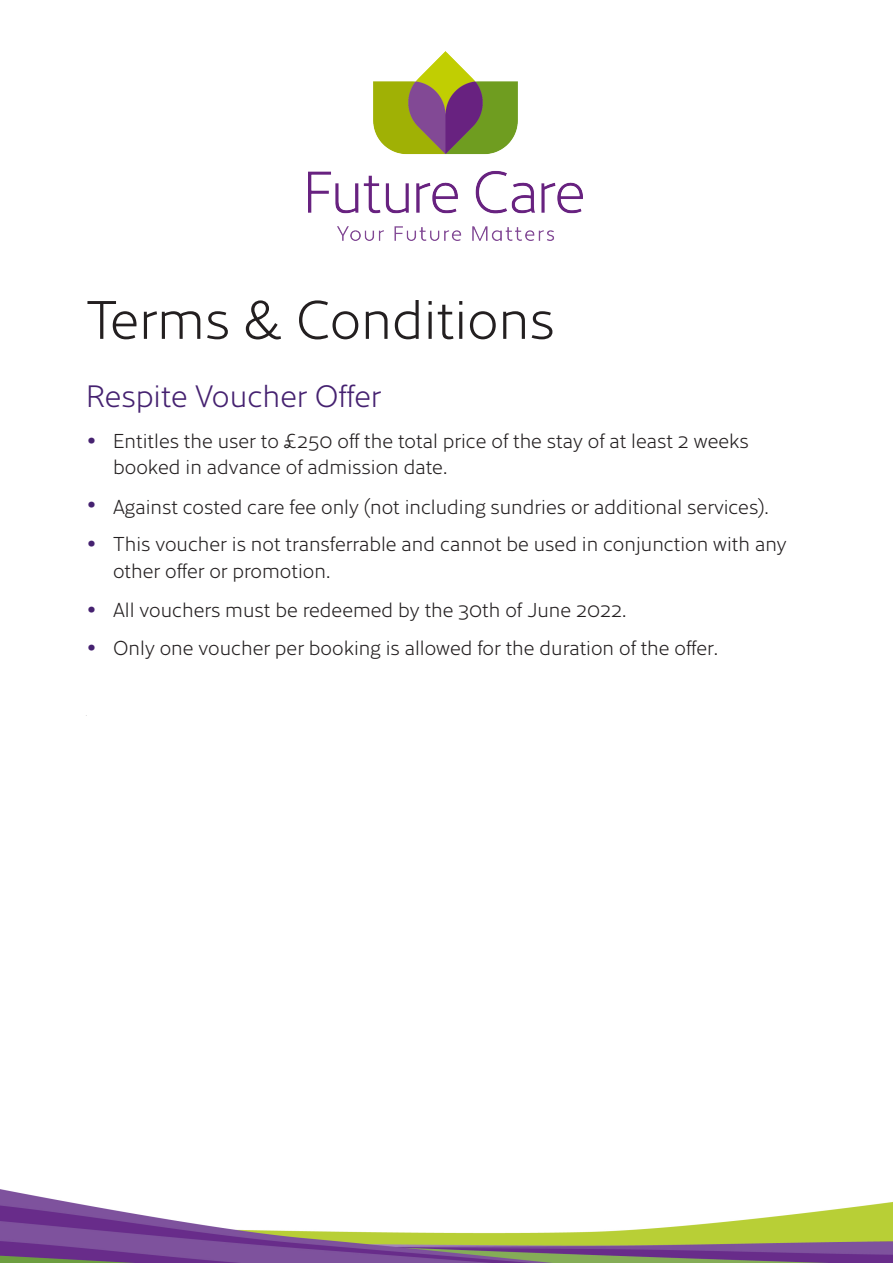
<style>
.page{position:relative;width:893px;height:1263px;background:#fff}
.page>*{position:absolute;margin:0;border:0;box-sizing:border-box;transform-origin:0 0}
.t1{font:300 52.5px "Cresta";color:#231f20}
.t2{font:300 30px "Cresta";color:#452170}
.t3{font:300 19.5px/26.4px "Cresta";color:#231f20}
.t4{font:1.5px "Cresta";color:#231f20}
.s1{font-size:24px;color:#462270}
.s2{font-size:24px;color:#452170}
</style>
<div class="page">
<img style="left:308px;top:52px;width:275px;height:188px">
<img style="left:0;top:1189px;width:893px;height:73px">
<h1 class="t1" style="left:86px;top:281px;width:470px">Terms &amp; Conditions</h1>
<h2 class="t2" style="left:86px;top:374px;width:297px">Respite Voucher Offer</h2>
<p class="t3" style="left:113px;top:426px;width:637px;text-indent:-27px"><span class="s1">•</span> Entitles the user to £250 off the total price of the stay of at least 2 weeks booked in advance of admission date.</p>
<p class="t3" style="left:86px;top:492px;width:684px"><span class="s2">•</span> Against costed care fee only (not including sundries or additional services).</p>
<p class="t3" style="left:113px;top:530px;width:675px;text-indent:-27px"><span class="s2">•</span> This voucher is not transferrable and cannot be used in conjunction with any other offer or promotion.</p>
<p class="t3" style="left:86px;top:595px;width:542px"><span class="s2">•</span> All vouchers must be redeemed by the 30th of June 2022.</p>
<p class="t3" style="left:86px;top:633px;width:634px"><span class="s2">•</span> Only one voucher per booking is allowed for the duration of the offer.</p>
<p class="t4" style="left:86px;top:714px;width:2px">•</p>
</div>
